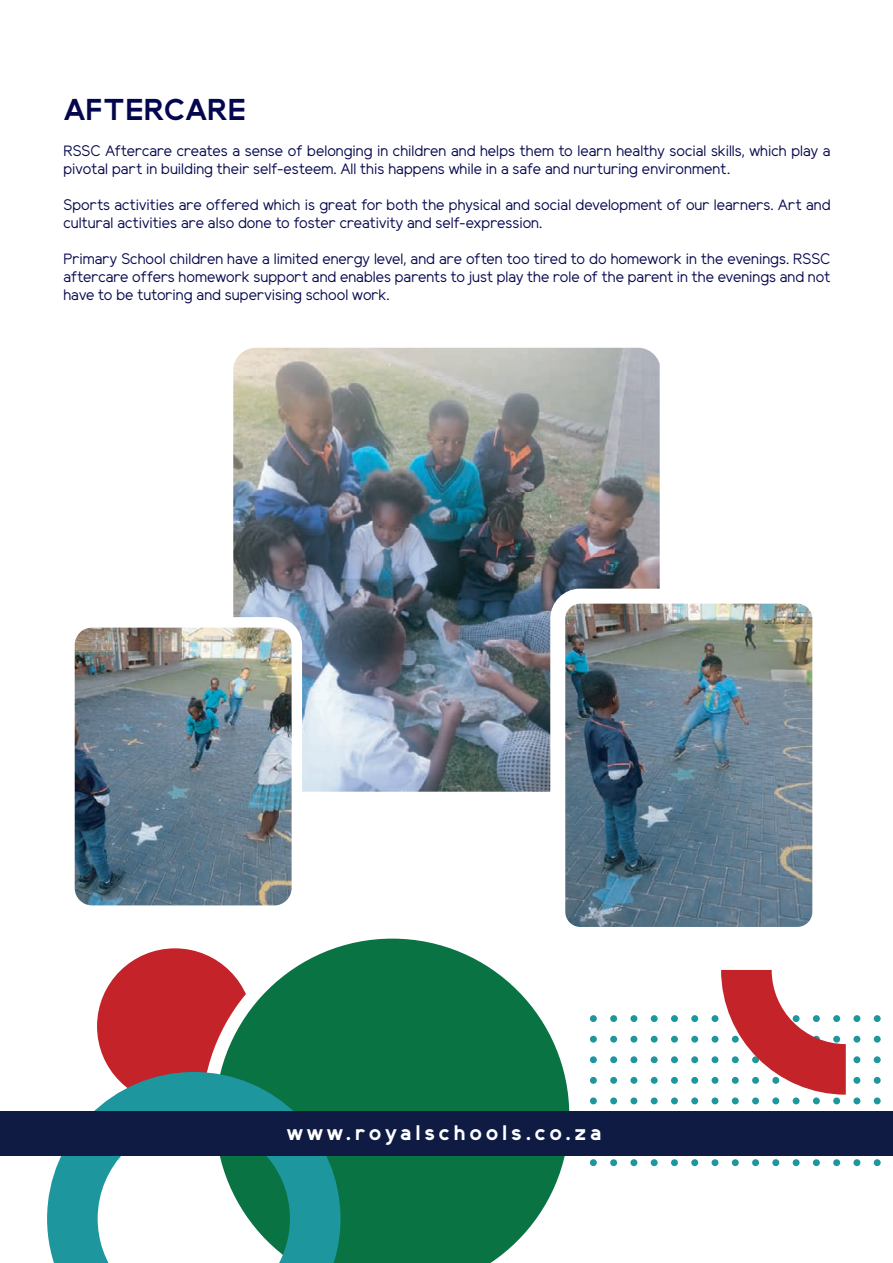
<style>
.page{position:relative;width:893px;height:1263px;background:#fff}
.page>*{position:absolute;margin:0;border:0;box-sizing:border-box;transform-origin:0 0}
.t1{font:700 30px "Elliot Sans";color:#05074e}
.t2{font:700 20.85px "Elliot Sans";letter-spacing:.18em;color:#fff}
.t3{font:15px/18px "Elliot Sans";color:#05074e}
</style>
<div class="page">
<img style="left:233px;top:348px;width:427px;height:444px">
<div style="left:97px;top:948px;width:156px;height:156px;background:#c42329;border-radius:50%"></div>
<svg style="left:590px;top:1015px;width:7px;height:97px"></svg>
<svg style="left:590px;top:1159px;width:7px;height:7px"></svg>
<svg style="left:610px;top:1015px;width:7px;height:97px"></svg>
<svg style="left:610px;top:1159px;width:7px;height:7px"></svg>
<svg style="left:630px;top:1015px;width:7px;height:97px"></svg>
<svg style="left:630px;top:1159px;width:7px;height:7px"></svg>
<svg style="left:651px;top:1015px;width:7px;height:97px"></svg>
<svg style="left:651px;top:1159px;width:7px;height:7px"></svg>
<svg style="left:671px;top:1015px;width:7px;height:97px"></svg>
<svg style="left:671px;top:1159px;width:7px;height:7px"></svg>
<svg style="left:691px;top:1015px;width:7px;height:97px"></svg>
<svg style="left:691px;top:1159px;width:7px;height:7px"></svg>
<svg style="left:712px;top:1159px;width:6px;height:7px"></svg>
<svg style="left:732px;top:1159px;width:7px;height:7px"></svg>
<svg style="left:752px;top:1159px;width:7px;height:7px"></svg>
<svg style="left:772px;top:1159px;width:7px;height:7px"></svg>
<svg style="left:793px;top:1159px;width:7px;height:7px"></svg>
<svg style="left:813px;top:1159px;width:7px;height:7px"></svg>
<svg style="left:833px;top:1159px;width:7px;height:7px"></svg>
<svg style="left:853px;top:1015px;width:7px;height:97px"></svg>
<svg style="left:853px;top:1159px;width:7px;height:7px"></svg>
<svg style="left:874px;top:1015px;width:7px;height:97px"></svg>
<svg style="left:874px;top:1159px;width:7px;height:7px"></svg>
<svg style="left:202px;top:938px;width:381px;height:325px"></svg>
<svg style="left:712px;top:970px;width:134px;height:142px"></svg>
<svg style="left:47px;top:1072px;width:293px;height:191px"></svg>
<div style="left:0;top:1112px;width:893px;height:44px;background:#0f1b42"></div>
<img style="left:75px;top:622px;width:222px;height:283px">
<div style="left:64px;top:617px;width:238px;height:299px;border:10px solid #fff;border-radius:22px"></div>
<img style="left:566px;top:605px;width:245px;height:321px">
<div style="left:550px;top:589px;width:277px;height:353px;border:15px solid #fff;border-radius:22px"></div>
<h1 class="t1" style="left:63px;top:97px;width:184px">AFTERCARE</h1>
<p class="t3" style="left:63px;top:144px;width:768px">RSSC Aftercare creates a sense of belonging in children and helps them to learn healthy social skills, which play a pivotal part in building their self-esteem. All this happens while in a safe and nurturing environment.</p>
<p class="t3" style="left:63px;top:198px;width:768px">Sports activities are offered which is great for both the physical and social development of our learners. Art and cultural activities are also done to foster creativity and self-expression.</p>
<p class="t3" style="left:63px;top:252px;width:768px;text-align:justify">Primary School children have a limited energy level, and are often too tired to do homework in the evenings. RSSC aftercare offers homework support and enables parents to just play the role of the parent in the evenings and not have to be tutoring and supervising school work.</p>
<h2 class="t2" style="left:287px;top:1123px;width:316px">www.royalschools.co.za</h2>
</div>
